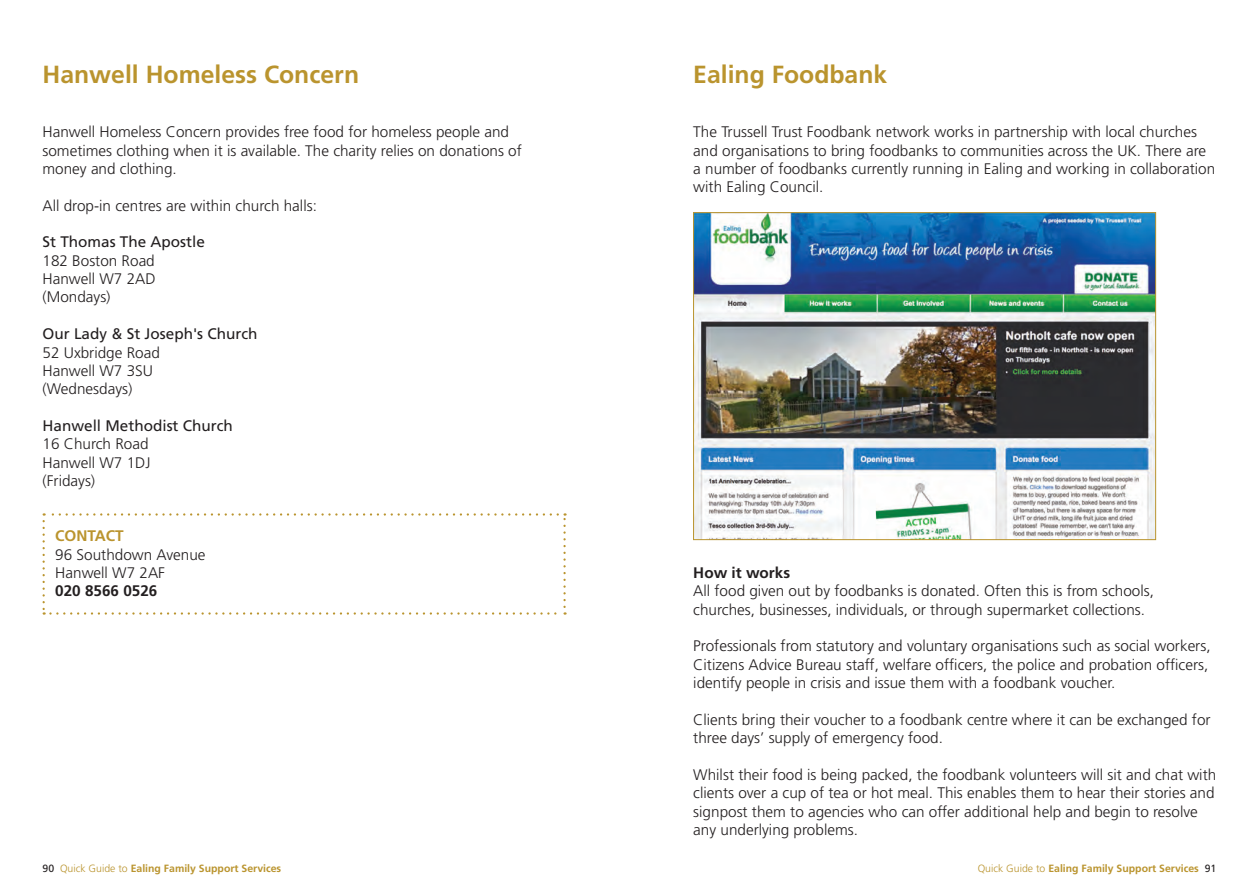
<style>
.page{position:relative;width:1259px;height:893px;background:#fff}
.page>*{position:absolute;margin:0;border:0;box-sizing:border-box;transform-origin:0 0}
.Directory_section_he{font:700 24.75px "Frutiger";color:#ba942e}
.body_font{font:300 15.3px/18.3px "Frutiger";color:#231f20}
.body_font-2{font:15.3px "Frutiger";color:#231f20}
.contact_head_3{font:300 15.3px "Frutiger";color:#231f20}
.contact_head_3-2{font:700 15.3px "Frutiger";color:#231f20}
.body_bold{font:700 15.3px "Frutiger";color:#231f20}
.contact_head_3-3{font:700 15.3px "Frutiger";color:#ba942e}
.t1{font:700 10.5px "Frutiger";color:#ba942e}
.s1{font-weight:400;color:#231f20}
.s2{font-weight:300}
</style>
<div class="page">
<svg style="left:43px;top:513px;width:523px;height:102px"></svg>
<img style="left:695px;top:214px;width:459px;height:324px">
<div style="left:693px;top:212px;width:463px;height:328px;border:1px solid #ba942e"></div>
<p class="Directory_section_he" style="left:43px;top:60px;width:318px">Hanwell Homeless Concern</p>
<p class="body_font" style="left:43px;top:123px;width:481px">Hanwell Homeless Concern provides free food for homeless people and sometimes clothing when it is available. The charity relies on donations of money and clothing.</p>
<p class="body_font" style="left:43px;top:196px;width:276px">All drop-in centres are within church halls:</p>
<p class="body_font-2" style="left:43px;top:233px;width:164px">St Thomas The Apostle</p>
<p class="body_font" style="left:43px;top:251px;width:114px">182 Boston Road</p>
<p class="body_font" style="left:43px;top:270px;width:115px">Hanwell W7 2AD</p>
<p class="body_font" style="left:43px;top:288px;width:70px">(Mondays)</p>
<p class="body_font-2" style="left:43px;top:325px;width:217px">Our Lady &amp; St Joseph's Church</p>
<p class="body_font" style="left:43px;top:343px;width:119px">52 Uxbridge Road</p>
<p class="body_font" style="left:43px;top:361px;width:112px">Hanwell W7 3SU</p>
<p class="body_font" style="left:43px;top:380px;width:91px">(Wednesdays)</p>
<p class="body_font-2" style="left:43px;top:417px;width:192px">Hanwell Methodist Church</p>
<p class="body_font" style="left:43px;top:435px;width:108px">16 Church Road</p>
<p class="body_font" style="left:43px;top:453px;width:109px">Hanwell W7 1DJ</p>
<p class="body_font" style="left:43px;top:472px;width:54px">(Fridays)</p>
<p class="contact_head_3-3" style="left:55px;top:527px;width:70px">CONTACT</p>
<p class="contact_head_3" style="left:55px;top:546px;width:152px">96 Southdown Avenue</p>
<p class="contact_head_3" style="left:55px;top:564px;width:111px">Hanwell W7 2AF</p>
<p class="contact_head_3-2" style="left:55px;top:582px;width:104px">020 8566 0526</p>
<p class="Directory_section_he" style="left:693px;top:60px;width:195px">Ealing Foodbank</p>
<p class="body_font" style="left:693px;top:123px;width:523px">The Trussell Trust Foodbank network works in partnership with local churches and organisations to bring foodbanks to communities across the UK. There are a number of foodbanks currently running in Ealing and working in collaboration with Ealing Council.</p>
<p class="body_bold" style="left:693px;top:564px;width:98px">How it works</p>
<p class="body_font" style="left:693px;top:582px;width:462px">All food given out by foodbanks is donated. Often this is from schools, churches, businesses, individuals, or through supermarket collections.</p>
<p class="body_font" style="left:693px;top:637px;width:519px">Professionals from statutory and voluntary organisations such as social workers,<br>Citizens Advice Bureau staff, welfare officers, the police and probation officers, identify people in crisis and issue them with a foodbank voucher.</p>
<p class="body_font" style="left:693px;top:710px;width:519px">Clients bring their voucher to a foodbank centre where it can be exchanged for three days’ supply of emergency food.</p>
<p class="body_font" style="left:693px;top:765px;width:524px">Whilst their food is being packed, the foodbank volunteers will sit and chat with clients over a cup of tea or hot meal. This enables them to hear their stories and signpost them to agencies who can offer additional help and begin to resolve any underlying problems.</p>
<p class="t1" style="left:43px;top:862px;width:240px"><span class="s1">90</span> <span class="s2">Quick Guide to</span> Ealing Family Support Services</p>
<p class="t1" style="left:977px;top:862px;width:240px"><span class="s2">Quick Guide to</span> Ealing Family Support Services <span class="s1">91</span></p>
</div>
